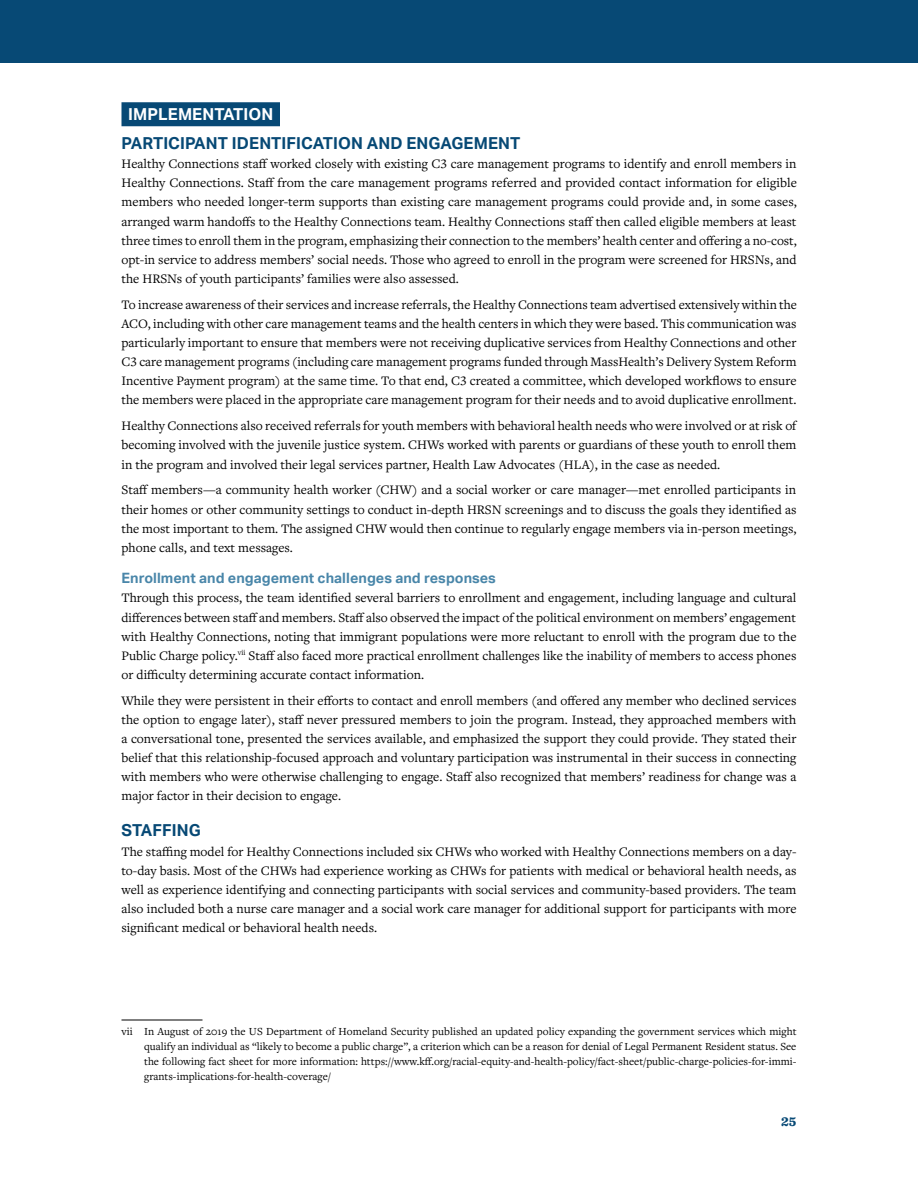
<style>
.page{position:relative;width:918px;height:1188px;background:#fff}
.page>*{position:absolute;margin:0;border:0;box-sizing:border-box;transform-origin:0 0}
.t1{font:700 16.5px "Aktiv Grotesk";letter-spacing:.005em;color:#074975}
.t2{font:700 16.5px "Aktiv Grotesk";letter-spacing:.005em;color:#fff}
.t3{font:700 14.25px "Aktiv Grotesk";letter-spacing:.005em;color:#4986a9}
.t4{font:13.5px/19.2px "Freight Text Pro";color:#000;text-align:justify}
.t5{font:700 13.5px "Sentinel";color:#074975}
.t6{font:11.25px/15px "Freight Text Pro";color:#000;text-align:justify}
</style>
<div class="page">
<div style="left:0;top:0;width:918px;height:62px;background:#074975"></div>
<div style="left:122px;top:102px;width:158px;height:24px;background:#074975"></div>
<hr style="left:122px;top:1020px;width:80px;height:1px;background:#000">
<p class="t2" style="left:128px;top:104px;width:147px">IMPLEMENTATION</p>
<p class="t1" style="left:122px;top:134px;width:400px">PARTICIPANT IDENTIFICATION AND ENGAGEMENT</p>
<p class="t4" style="left:122px;top:154px;width:677px">Healthy Connections staff worked closely with existing C3 care management programs to identify and enroll members in Healthy Connections. Staff from the care management programs referred and provided contact information for eligible members who needed longer-term supports than existing care management programs could provide and, in some cases, arranged warm handoffs to the Healthy Connections team. Healthy Connections staff then called eligible members at least three times to enroll them in the program, emphasizing their connection to the members’ health center and offering a no-cost, opt-in service to address members’ social needs. Those who agreed to enroll in the program were screened for HRSNs, and the HRSNs of youth participants’ families were also assessed.</p>
<p class="t4" style="left:122px;top:294px;width:677px">To increase awareness of their services and increase referrals, the Healthy Connections team advertised extensively within the ACO, including with other care management teams and the health centers in which they were based. This communication was particularly important to ensure that members were not receiving duplicative services from Healthy Connections and other C3 care management programs (including care management programs funded through MassHealth’s Delivery System Reform Incentive Payment program) at the same time. To that end, C3 created a committee, which developed workflows to ensure the members were placed in the appropriate care management program for their needs and to avoid duplicative enrollment.</p>
<p class="t4" style="left:122px;top:416px;width:677px">Healthy Connections also received referrals for youth members with behavioral health needs who were involved or at risk of becoming involved with the juvenile justice system. CHWs worked with parents or guardians of these youth to enroll them in the program and involved their legal services partner, Health Law Advocates (HLA), in the case as needed.</p>
<p class="t4" style="left:122px;top:480px;width:677px">Staff members—a community health worker (CHW) and a social worker or care manager—met enrolled participants in their homes or other community settings to conduct in-depth HRSN screenings and to discuss the goals they identified as the most important to them. The assigned CHW would then continue to regularly engage members via in-person meetings, phone calls, and text messages.</p>
<p class="t3" style="left:122px;top:570px;width:376px">Enrollment and engagement challenges and responses</p>
<p class="t4" style="left:122px;top:588px;width:677px">Through this process, the team identified several barriers to enrollment and engagement, including language and cultural differences between staff and members. Staff also observed the impact of the political environment on members’ engagement with Healthy Connections, noting that immigrant populations were more reluctant to enroll with the program due to the Public Charge policy.<sup>vii</sup> Staff also faced more practical enrollment challenges like the inability of members to access phones or difficulty determining accurate contact information.</p>
<p class="t4" style="left:122px;top:690px;width:677px">While they were persistent in their efforts to contact and enroll members (and offered any member who declined services the option to engage later), staff never pressured members to join the program. Instead, they approached members with a conversational tone, presented the services available, and emphasized the support they could provide. They stated their belief that this relationship-focused approach and voluntary participation was instrumental in their success in connecting with members who were otherwise challenging to engage. Staff also recognized that members’ readiness for change was a major factor in their decision to engage.</p>
<p class="t1" style="left:122px;top:821px;width:81px">STAFFING</p>
<p class="t4" style="left:122px;top:841px;width:677px">The staffing model for Healthy Connections included six CHWs who worked with Healthy Connections members on a day&shy;to-day basis. Most of the CHWs had experience working as CHWs for patients with medical or behavioral health needs, as well as experience identifying and connecting participants with social services and community-based providers. The team also included both a nurse care manager and a social work care manager for additional support for participants with more significant medical or behavioral health needs.</p>
<p class="t6" style="left:144px;top:1023px;width:654px;text-indent:-23px">vii In August of 2019 the US Department of Homeland Security published an updated policy expanding the government services which might qualify an individual as “likely to become a public charge”, a criterion which can be a reason for denial of Legal Permanent Resident status. See the following fact sheet for more information: https://www.kff.org/racial-equity-and-health-policy/fact-sheet/public-charge-policies-for-immi&shy;grants-implications-for-health-coverage/</p>
<p class="t5" style="left:781px;top:1111px;width:17px">25</p>
</div>
